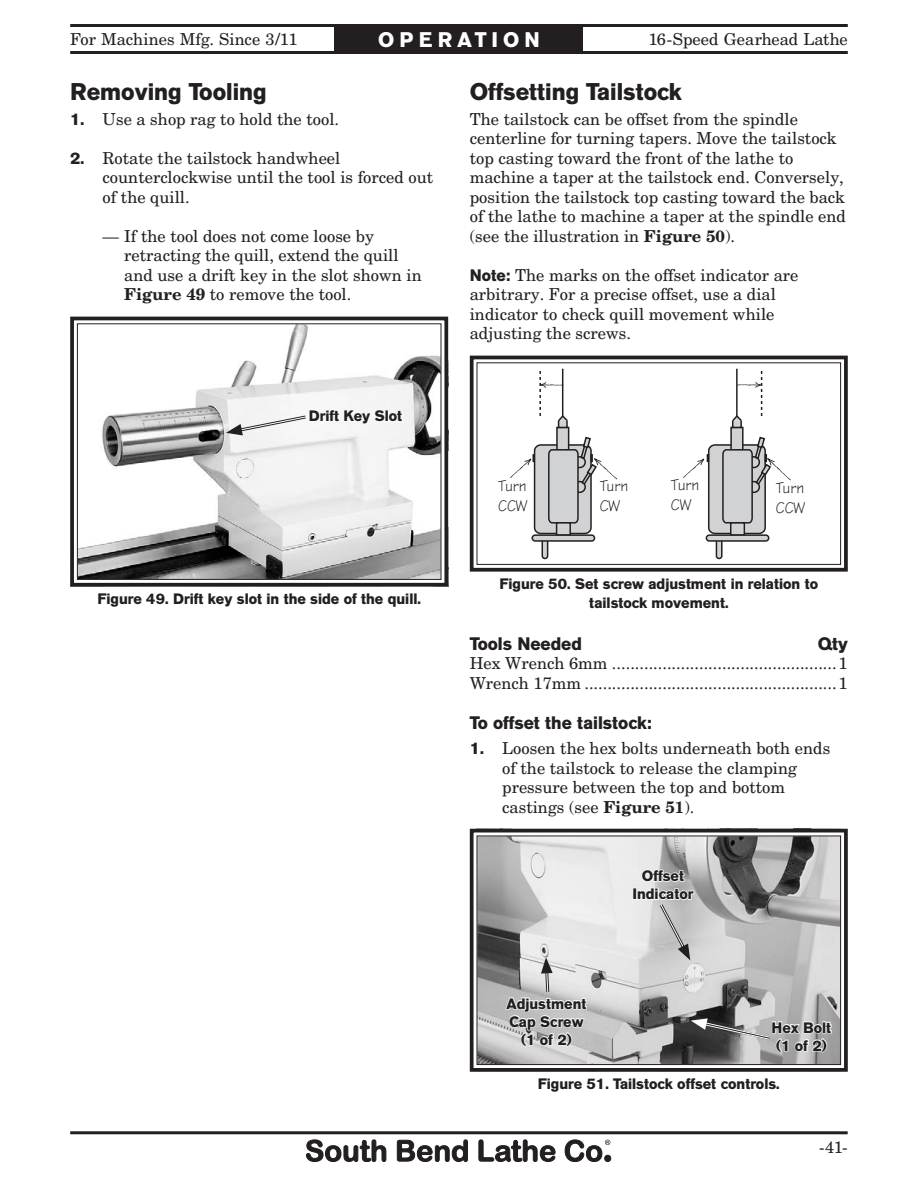
<style>
.page{position:relative;width:918px;height:1188px;background:#fff}
.page>*{position:absolute;margin:0;border:0;box-sizing:border-box;transform-origin:0 0}
.t1{font:700 24px "AG Old Face";color:#231f20}
.t2{font:700 21px "AG Old Face";letter-spacing:.245em;color:#fff}
.t3{font:700 18px "AG Old Face";color:#231f20}
.t4{font:16.5px/19.5px "New Century Schlbk";color:#231f20}
.t5{font:16.5px/19.8px "Tekton";color:#231f20}
.t6{font:700 15px/18px "AG Old Face";color:#231f20;text-align:center}
.s1{font-family:"AG Old Face";font-weight:700}
.s2{font-weight:700}
</style>
<div class="page">
<svg style="left:306px;top:1139px;width:305px;height:23px"></svg>
<hr style="left:70px;top:1131px;width:778px;height:3px;background:#231f20">
<hr style="left:70px;top:51px;width:778px;height:3px;background:#231f20">
<hr style="left:70px;top:24px;width:778px;height:3px;background:#231f20">
<div style="left:335px;top:26px;width:248px;height:26px;background:#231f20"></div>
<svg style="left:70px;top:316px;width:379px;height:271px"></svg>
<div style="left:77px;top:324px;width:364px;height:256px;border:1px solid #231f20"></div>
<svg style="left:226px;top:409px;width:177px;height:26px"></svg>
<svg style="left:469px;top:355px;width:379px;height:217px"></svg>
<div style="left:477px;top:363px;width:364px;height:202px;border:1px solid #231f20"></div>
<svg style="left:469px;top:828px;width:379px;height:244px;background:#b1b0b1"></svg>
<div style="left:477px;top:836px;width:364px;height:229px;border:1px solid #231f20"></div>
<div style="left:633px;top:888px;width:4px;height:12px;border:2px solid #fff"></div>
<svg style="left:504px;top:957px;width:84px;height:91px;background:#cdcdcd"></svg>
<svg style="left:691px;top:1018px;width:141px;height:36px;background:#9d9d9d"></svg>
<svg style="left:636px;top:869px;width:59px;height:91px;background:#cdcdcd"></svg>
<p class="t2" style="left:378px;top:33px;width:163px">OPERATION</p>
<p class="t4" style="left:70px;top:31px;width:229px">For Machines Mfg. Since 3/11</p>
<p class="t4" style="left:648px;top:31px;width:201px">16-Speed Gearhead Lathe</p>
<h1 class="t1" style="left:70px;top:83px;width:198px">Removing Tooling</h1>
<p class="t4" style="left:70px;top:111px;width:270px"><span class="s1">1.</span> Use a shop rag to hold the tool.</p>
<p class="t4" style="left:103px;top:150px;width:332px;text-indent:-32px"><span class="s1">2.</span> Rotate the tailstock handwheel counterclockwise until the tool is forced out of the quill.</p>
<p class="t4" style="left:124px;top:228px;width:299px;text-indent:-22px">— If the tool does not come loose by retracting the quill, extend the quill and use a drift key in the slot shown in <span class="s2">Figure 49</span> to remove the tool.</p>
<p class="t6" style="left:309px;top:408px;width:95px">Drift Key Slot</p>
<p class="t6" style="left:97px;top:591px;width:325px">Figure 49. Drift key slot in the side of the quill.</p>
<h1 class="t1" style="left:470px;top:83px;width:214px">Offsetting Tailstock</h1>
<p class="t4" style="left:470px;top:111px;width:378px">The tailstock can be offset from the spindle centerline for turning tapers. Move the tailstock top casting toward the front of the lathe to machine a taper at the tailstock end. Conversely, position the tailstock top casting toward the back of the lathe to machine a taper at the spindle end (see the illustration in <span class="s2">Figure 50</span>).</p>
<p class="t4" style="left:470px;top:267px;width:330px"><span class="s1">Note:</span> The marks on the offset indicator are arbitrary. For a precise offset, use a dial indicator to check quill movement while adjusting the screws.</p>
<p class="t5" style="left:498px;top:479px;width:31px">Turn<br>CCW</p>
<p class="t5" style="left:671px;top:478px;width:30px">Turn<br>CW</p>
<p class="t5" style="left:600px;top:478px;width:30px">Turn<br>CW</p>
<p class="t5" style="left:776px;top:480px;width:31px">Turn<br>CCW</p>
<p class="t6" style="left:499px;top:575px;width:320px;line-height:19.5px">Figure 50. Set screw adjustment in relation to tailstock movement.</p>
<p class="t3" style="left:470px;top:637px;width:114px">Tools Needed</p>
<p class="t3" style="left:818px;top:637px;width:32px">Qty</p>
<p class="t4" style="left:470px;top:655px;width:379px">Hex Wrench 6mm .................................................1<br>Wrench 17mm .......................................................1</p>
<p class="t3" style="left:470px;top:716px;width:183px">To offset the tailstock:</p>
<p class="t4" style="left:502px;top:740px;width:330px;text-indent:-32px"><span class="s1">1.</span> Loosen the hex bolts underneath both ends of the tailstock to release the clamping pressure between the top and bottom castings (see <span class="s2">Figure 51</span>).</p>
<p class="t6" style="left:632px;top:868px;width:62px">Offset<br>Indicator</p>
<p class="t6" style="left:506px;top:996px;width:81px">Adjustment<br>Cap Screw (1 of 2)</p>
<p class="t6" style="left:772px;top:1020px;width:61px;text-align:left">Hex Bolt (1 of 2)</p>
<p class="t6" style="left:538px;top:1076px;width:243px">Figure 51. Tailstock offset controls.</p>
<p class="t4" style="left:819px;top:1139px;width:30px">-41-</p>
</div>
